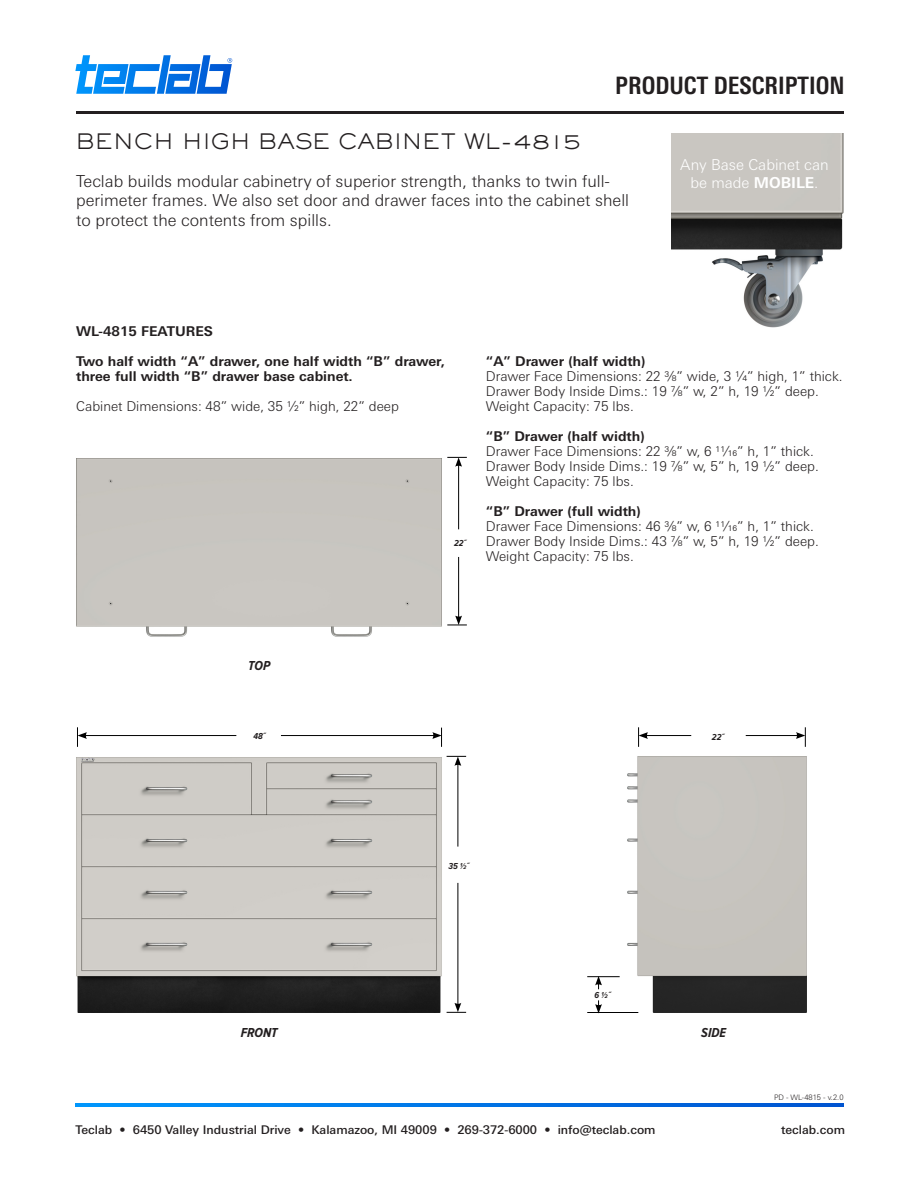
<style>
.page{position:relative;width:918px;height:1188px;background:#fff}
.page>*{position:absolute;margin:0;border:0;box-sizing:border-box;transform-origin:0 0}
.t1{font:700 condensed 24px "Univers Next Pro";color:#231f20}
.t2{font:300 21px "Sackers Gothic Std";color:#231f20}
.t3{font:300 16.5px/19.8px "Univers Next Pro";color:#231f20}
.t4{font:300 15px/18px "Univers Next Pro";color:#fff;text-align:center}
.t5{font:300 13.5px "Univers Next Pro";color:#231f20}
.t6{font:700 13.5px/15px "Univers Next Pro";color:#231f20}
.t7{font:italic 700 13.5px "Proxima Nova Cond";color:#231f20}
.t8{font:500 12px "Univers Next Pro";color:#231f20}
.t9{font:italic 700 9px "Proxima Nova Cond";letter-spacing:.09em;color:#231f20}
.t10{font:300 7.5px "Univers Next Pro";color:#231f20}
.s1{font-weight:700}
</style>
<div class="page">
<img style="left:627px;top:756px;width:180px;height:257px">
<svg style="left:75px;top:55px;width:157px;height:39px"></svg>
<svg style="left:76px;top:1104px;width:768px;height:3px;background:#0074e6"></svg>
<hr style="left:76px;top:111px;width:768px;height:3px;background:#231f20">
<hr style="left:281px;top:735px;width:154px;height:1px;background:#000">
<hr style="left:85px;top:735px;width:151px;height:1px;background:#000">
<svg style="left:77px;top:727px;width:10px;height:20px"></svg>
<svg style="left:432px;top:728px;width:10px;height:19px"></svg>
<hr style="left:746px;top:735px;width:52px;height:1px;background:#000">
<hr style="left:646px;top:735px;width:45px;height:1px;background:#000">
<svg style="left:796px;top:727px;width:10px;height:20px"></svg>
<svg style="left:638px;top:727px;width:10px;height:20px"></svg>
<hr style="left:458px;top:557px;width:1px;height:61px;background:#000">
<hr style="left:458px;top:464px;width:1px;height:65px;background:#000">
<svg style="left:447px;top:616px;width:20px;height:10px"></svg>
<svg style="left:447px;top:457px;width:20px;height:10px"></svg>
<hr style="left:458px;top:883px;width:1px;height:122px;background:#000">
<hr style="left:458px;top:763px;width:1px;height:84px;background:#000">
<svg style="left:447px;top:756px;width:19px;height:10px"></svg>
<svg style="left:447px;top:1003px;width:19px;height:10px"></svg>
<svg style="left:595px;top:1000px;width:7px;height:12px"></svg>
<svg style="left:595px;top:977px;width:7px;height:12px"></svg>
<hr style="left:587px;top:1012px;width:51px;height:1px;background:#000">
<hr style="left:587px;top:976px;width:33px;height:1px;background:#000">
<img style="left:76px;top:757px;width:366px;height:256px">
<div style="left:76px;top:458px;width:366px;height:179px;background:#c8c5c0"></div>
<img style="left:671px;top:134px;width:172px;height:194px">
<p class="t2" style="left:76px;top:128px;width:507px">BENCH HIGH BASE CABINET WL-4815</p>
<p class="t1" style="left:615px;top:71px;width:231px">PRODUCT DESCRIPTION</p>
<p class="t3" style="left:76px;top:171px;width:555px">Teclab builds modular cabinetry of superior strength, thanks to twin full&shy;perimeter frames. We also set door and drawer faces into the cabinet shell to protect the contents from spills.</p>
<p class="t4" style="left:680px;top:155px;width:150px">Any Base Cabinet can be made <span class="s1">MOBILE</span>.</p>
<p class="t6" style="left:76px;top:324px;width:138px">WL-4815 FEATURES</p>
<p class="t6" style="left:76px;top:354px;width:371px">Two half width “A” drawer, one half width “B” drawer, three full width “B” drawer base cabinet.</p>
<p class="t5" style="left:76px;top:398px;width:324px">Cabinet Dimensions: 48” wide, 35 1/2” high, 22” deep</p>
<p class="t9" style="left:454px;top:539px;width:14px">22˝</p>
<p class="t6" style="left:486px;top:354px;width:161px">“A” Drawer (half width)</p>
<p class="t5" style="left:486px;top:368px;width:358px">Drawer Face Dimensions: 22 3/8” wide, 3 1/4” high, 1” thick.</p>
<p class="t5" style="left:486px;top:383px;width:334px">Drawer Body Inside Dims.: 19 7/8” w, 2” h, 19 1/2” deep.</p>
<p class="t5" style="left:486px;top:398px;width:149px">Weight Capacity: 75 lbs.</p>
<p class="t6" style="left:486px;top:429px;width:160px">“B” Drawer (half width)</p>
<p class="t5" style="left:486px;top:443px;width:330px">Drawer Face Dimensions: 22 3/8” w, 6 11/16” h, 1” thick.</p>
<p class="t5" style="left:486px;top:458px;width:334px">Drawer Body Inside Dims.: 19 7/8” w, 5” h, 19 1/2” deep.</p>
<p class="t5" style="left:486px;top:473px;width:149px">Weight Capacity: 75 lbs.</p>
<p class="t6" style="left:486px;top:504px;width:156px">“B” Drawer (full width)</p>
<p class="t5" style="left:486px;top:518px;width:330px">Drawer Face Dimensions: 46 3/8” w, 6 11/16” h, 1” thick.</p>
<p class="t5" style="left:486px;top:533px;width:334px">Drawer Body Inside Dims.: 43 7/8” w, 5” h, 19 1/2” deep.</p>
<p class="t5" style="left:486px;top:548px;width:149px">Weight Capacity: 75 lbs.</p>
<p class="t7" style="left:248px;top:660px;width:24px">TOP</p>
<p class="t9" style="left:253px;top:732px;width:14px">48˝</p>
<p class="t9" style="left:712px;top:733px;width:14px">22˝</p>
<p class="t9" style="left:448px;top:861px;width:22px">35 1/2˝</p>
<p class="t9" style="left:595px;top:991px;width:18px">6 1/2˝</p>
<p class="t7" style="left:241px;top:1026px;width:38px">FRONT</p>
<p class="t7" style="left:701px;top:1026px;width:26px">SIDE</p>
<p class="t10" style="left:774px;top:1093px;width:71px">PD - WL-4815 - v.2.0</p>
<p class="t8" style="left:76px;top:1123px;width:582px">Teclab • 6450 Valley Industrial Drive • Kalamazoo, MI 49009 • 269-372-6000 • info@teclab.com</p>
<p class="t8" style="left:781px;top:1123px;width:65px">teclab.com</p>
</div>
